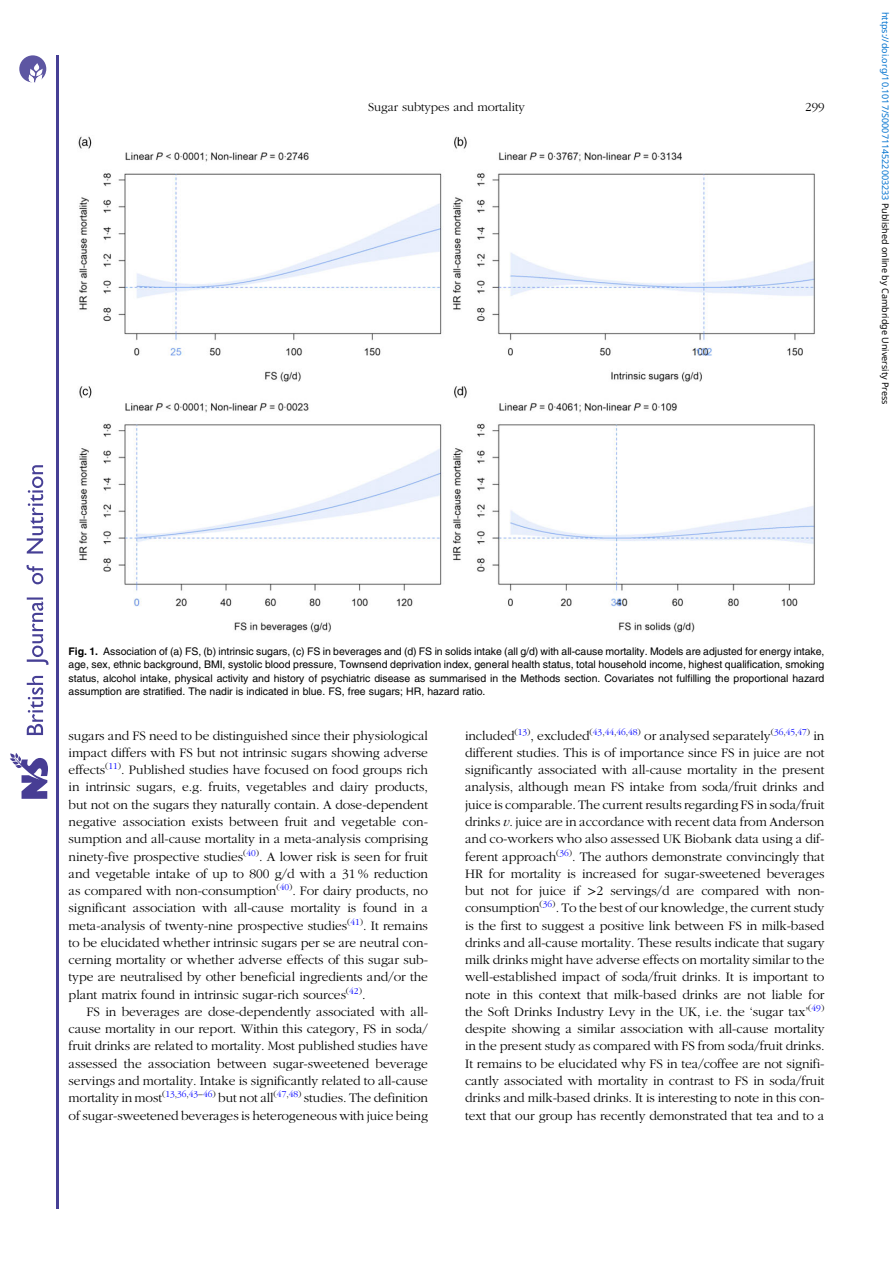
<style>
.page{position:relative;width:893px;height:1263px;background:#fff}
.page>*{position:absolute;margin:0;border:0;box-sizing:border-box;transform-origin:0 0}
.t1{font:13.5px/17.2px "Adv OT777 cf 4 fb";color:#000;text-align:justify}
.t2{font:12.75px "Adv OT777 cf 4 fb";color:#000}
.t3{font:10.5px/13.5px "Adv OT82 c 4 f 4 c 4";color:#000;text-align:justify}
.t4{font:9px "Noto Sans";color:#0172cf}
.s1{color:#000}
.s2{font-family:"Adv O Tf 3919 c 9 c.B"}
.s3{font-family:"Adv OT4 e 1564 e 8.I"}
.s4{font-family:"Adv OT8608 a 8 d 1"}
.s5{font-style:inherit}
</style>
<div class="page">
<hr style="left:56px;top:55px;width:2px;height:1153px;background:#463f95">
<svg style="left:10px;top:753px;width:38px;height:46px"></svg>
<svg style="left:26px;top:465px;width:23px;height:270px"></svg>
<svg style="left:19px;top:55px;width:27px;height:27px"></svg>
<img style="left:78px;top:136px;width:738px;height:497px">
<p class="t2" style="left:368px;top:102px;width:158px">Sugar subtypes and mortality</p>
<p class="t2" style="left:805px;top:102px;width:21px">299</p>
<p class="t4" style="left:892px;top:12px;width:394px;rotate:90deg">https://doi.org/10.1017/S0007114522003233 <span class="s1">Published online by Cambridge University Press</span></p>
<p class="t3" style="left:69px;top:645px;width:757px"><span class="s2">Fig. 1.</span> Association of (a) FS, (b) intrinsic sugars, (c) FS in beverages and (d) FS in solids intake (all g/d) with all-cause mortality. Models are adjusted for energy intake, age, sex, ethnic background, BMI, systolic blood pressure, Townsend deprivation index, general health status, total household income, highest qualification, smoking status, alcohol intake, physical activity and history of psychiatric disease as summarised in the Methods section. Covariates not fulfilling the proportional hazard assumption are stratified. The nadir is indicated in blue. FS, free sugars; HR, hazard ratio.</p>
<p class="t1" style="left:69px;top:728px;width:361px">sugars and FS need to be distinguished since their physiological impact differs with FS but not intrinsic sugars showing adverse effects<sup>(</sup><sup>11</sup><sup>)</sup>. Published studies have focused on food groups rich in intrinsic sugars, e.g. fruits, vegetables and dairy products, but not on the sugars they naturally contain. A dose-dependent negative association exists between fruit and vegetable con&shy;sumption and all-cause mortality in a meta-analysis comprising ninety-five prospective studies<sup>(</sup><sup>40</sup><sup>)</sup>. A lower risk is seen for fruit and vegetable intake of up to 800 g/d with a 31 % reduction as compared with non-consumption<sup>(</sup><sup>40</sup><sup>)</sup>. For dairy products, no significant association with all-cause mortality is found in a meta-analysis of twenty-nine prospective studies<sup>(</sup><sup>41</sup><sup>)</sup>. It remains to be elucidated whether intrinsic sugars per se are neutral con&shy;cerning mortality or whether adverse effects of this sugar sub&shy;type are neutralised by other beneficial ingredients and/or the plant matrix found in intrinsic sugar-rich sources<sup>(</sup><sup>42</sup><sup>)</sup>.</p>
<p class="t1" style="left:69px;top:1004px;width:361px;text-indent:18px">FS in beverages are dose-dependently associated with all&shy;cause mortality in our report. Within this category, FS in soda/ fruit drinks are related to mortality. Most published studies have assessed the association between sugar-sweetened beverage servings and mortality. Intake is significantly related to all-cause mortality in most<sup>(</sup><sup>13</sup><sup>,</sup><sup>36</sup><sup>,</sup><sup>43</sup><sup>–</sup><sup>46</sup><sup>)</sup> but not all<sup>(</sup><sup>47</sup><sup>,</sup><sup>48</sup><sup>)</sup> studies. The definition of sugar-sweetened beverages is heterogeneous with juice being</p>
<p class="t1" style="left:465px;top:728px;width:361px">included<sup>(</sup><sup>13</sup><sup>)</sup>, excluded<sup>(</sup><sup>43</sup><sup>,</sup><sup>44</sup><sup>,</sup><sup>46</sup><sup>,</sup><sup>48</sup><sup>)</sup> or analysed separately<sup>(</sup><sup>36</sup><sup>,</sup><sup>45</sup><sup>,</sup><sup>47</sup><sup>)</sup> in different studies. This is of importance since FS in juice are not significantly associated with all-cause mortality in the present analysis, although mean FS intake from soda/fruit drinks and juice is comparable. The current results regarding FS in soda/fruit drinks <span class="s3">v</span>. juice are in accordance with recent data from Anderson and co-workers who also assessed UK Biobank data using a dif&shy;ferent approach<sup>(</sup><sup>36</sup><sup>)</sup>. The authors demonstrate convincingly that HR for mortality is increased for sugar-sweetened beverages but not for juice if <span class="s4">&gt;</span>2 servings/d are compared with non&shy;consumption<sup>(</sup><sup>36</sup><sup>)</sup>. To the best of our knowledge, the current study is the first to suggest a positive link between FS in milk-based drinks and all-cause mortality. These results indicate that sugary milk drinks might have adverse effects on mortality similar to the well-established impact of soda/fruit drinks. It is important to note in this context that milk-based drinks are not liable for the Soft Drinks Industry Levy in the UK, i.e. the <span class="s5">‘</span>sugar tax<span class="s5">’</span><sup>(</sup><sup>49</sup><sup>) </sup>despite showing a similar association with all-cause mortality in the present study as compared with FS from soda/fruit drinks.<br>It remains to be elucidated why FS in tea/coffee are not signifi&shy;cantly associated with mortality in contrast to FS in soda/fruit drinks and milk-based drinks. It is interesting to note in this con&shy;text that our group has recently demonstrated that tea and to a</p>
</div>
